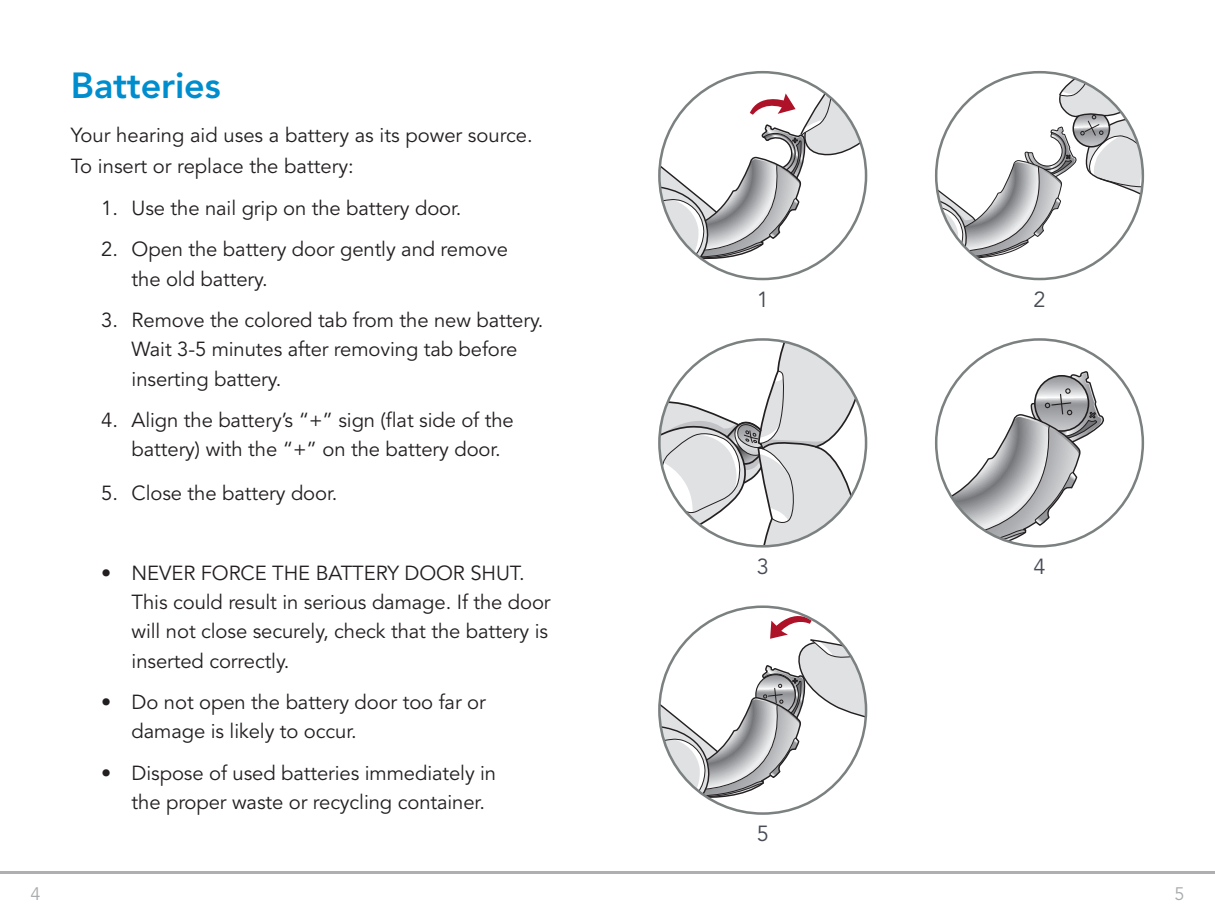
<style>
.page{position:relative;width:1215px;height:912px;background:#fff}
.page>*{position:absolute;margin:0;border:0;box-sizing:border-box;transform-origin:0 0}
._2__Subhead{font:36px "Avenir LT SLI Std Heavy";letter-spacing:-.005em;color:#008dce}
._8__caption_number{font:21.82px "Avenir LT SLI Std Book";color:#464b54}
._1__body{font:20.25px/29.2px "Avenir LT SLI Std Book";letter-spacing:-.005em;color:#231f20}
.t1{font:18px "Avenir LT SLI Std Book";color:#a8abac}
</style>
<div class="page">
<hr style="left:0;top:871px;width:1215px;height:3px;background:#aeafb3">
<svg style="left:659px;top:608px;width:207px;height:204px"></svg>
<svg style="left:936px;top:369px;width:170px;height:177px"></svg>
<svg style="left:659px;top:72px;width:207px;height:206px"></svg>
<svg style="left:936px;top:77px;width:207px;height:197px"></svg>
<svg style="left:659px;top:339px;width:207px;height:207px"></svg>
<p class="_2__Subhead" style="left:71px;top:64px;width:151px">Batteries</p>
<p class="_1__body" style="left:71px;top:120px;width:463px;line-height:31.5px">Your hearing aid uses a battery as its power source.<br>To insert or replace the battery:</p>
<p class="_1__body" style="left:101px;top:194px;width:362px">1. Use the nail grip on the battery door.</p>
<p class="_1__body" style="left:132px;top:235px;width:378px;text-indent:-30px">2. Open the battery door gently and remove the old battery.</p>
<p class="_1__body" style="left:132px;top:306px;width:413px;text-indent:-30px">3. Remove the colored tab from the new battery.<br>Wait 3-5 minutes after removing tab before inserting battery.</p>
<p class="_1__body" style="left:132px;top:406px;width:384px;text-indent:-30px">4. Align the battery’s “+” sign (flat side of the battery) with the “+” on the battery door.</p>
<p class="_1__body" style="left:101px;top:478px;width:238px">5. Close the battery door.</p>
<p class="_1__body" style="left:132px;top:558px;width:421px;text-indent:-30px">• NEVER FORCE THE BATTERY DOOR SHUT.<br>This could result in serious damage. If the door will not close securely, check that the battery is inserted correctly.</p>
<p class="_1__body" style="left:132px;top:687px;width:356px;text-indent:-30px">• Do not open the battery door too far or damage is likely to occur.</p>
<p class="_1__body" style="left:132px;top:758px;width:366px;text-indent:-30px">• Dispose of used batteries immediately in the proper waste or recycling container.</p>
<p class="_8__caption_number" style="left:757px;top:287px;width:14px">1</p>
<p class="_8__caption_number" style="left:1033px;top:287px;width:14px">2</p>
<p class="_8__caption_number" style="left:757px;top:554px;width:14px">3</p>
<p class="_8__caption_number" style="left:757px;top:820px;width:14px">5</p>
<p class="_8__caption_number" style="left:1033px;top:554px;width:14px">4</p>
<p class="t1" style="left:30px;top:883px;width:12px">4</p>
<p class="t1" style="left:1175px;top:883px;width:12px">5</p>
</div>
